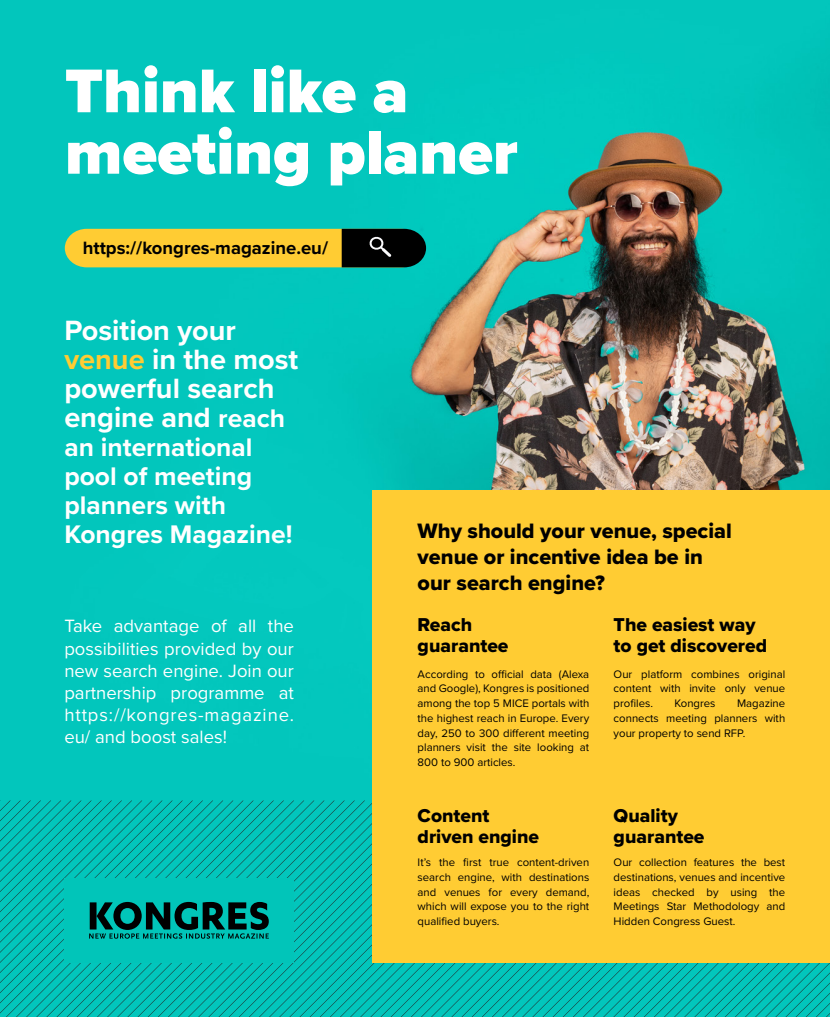
<style>
.page{position:relative;width:830px;height:1017px;background:#fff}
.page>*{position:absolute;margin:0;border:0;box-sizing:border-box;transform-origin:0 0}
.t1{font:900 64px/61.5px "Proxima Nova";color:#fff}
.t2{font:700 28.88px/29px "Proxima Nova";color:#fff}
.t3{font:700 26.38px/29px "Proxima Nova";color:#fff}
.t4{font:21.62px/25.9px "Proxima Nova Extrabld";color:#000}
.t5{font:19.25px/20.4px "Proxima Nova Extrabld";color:#000}
.t6{font:18.5px/22.1px "Proxima Nova";color:#fff;text-align:justify}
.t7{font:700 18.5px "Proxima Nova";color:#000}
.t8{font:11.38px/14.8px "Proxima Nova";color:#000;text-align:justify}
.s1{color:#fc3}
.s2{font-size:26.38px}
</style>
<div class="page">
<img style="left:0;top:0;width:829px;height:800px">
<div style="left:372px;top:490px;width:457px;height:473px;background:#fc3"></div>
<svg style="left:65px;top:229px;width:361px;height:38px;background:#c2a02d"></svg>
<svg style="left:0;top:800px;width:829px;height:217px"></svg>
<h1 class="t1" style="left:65px;top:60px;width:454px">Think like a meeting planer</h1>
<h3 class="t7" style="left:83px;top:234px;width:247px">https://kongres-magazine.eu/</h3>
<h2 class="t2" style="left:64px;top:315px;width:235px">Position your <span class="s1">venue</span> in the most powerful search engine and <span class="s2">reach</span></h2>
<h3 class="t3" style="left:64px;top:432px;width:230px">an international pool of meeting planners with<br>Kongres Magazine!</h3>
<h3 class="t6" style="left:64px;top:614px;width:231px">Take advantage of all the possibilities provided by our new search engine. Join our partnership programme at https://kongres-magazine. eu/ and boost sales!</h3>
<h3 class="t4" style="left:417px;top:518px;width:315px">Why should your venue, special venue or incentive idea be in our search engine?</h3>
<h3 class="t5" style="left:417px;top:614px;width:92px">Reach guarantee</h3>
<h3 class="t5" style="left:613px;top:614px;width:155px">The easiest way to get discovered</h3>
<p class="t8" style="left:417px;top:666px;width:173px">According to official data (Alexa and Google), Kongres is positioned among the top 5 MICE portals with the highest reach in Europe. Every day, 250 to 300 different meeting planners visit the site looking at 800 to 900 articles.</p>
<p class="t8" style="left:613px;top:666px;width:173px">Our platform combines original content with invite only venue profiles.</p>
<p class="t8" style="left:613px;top:695px;width:173px;text-indent:123px">Magazine connects meeting planners with your property to send RFP.</p>
<p class="t8" style="left:674px;top:695px;width:43px">Kongres</p>
<h3 class="t5" style="left:417px;top:805px;width:123px">Content driven engine</h3>
<h3 class="t5" style="left:613px;top:805px;width:92px">Quality guarantee</h3>
<p class="t8" style="left:417px;top:854px;width:173px">It’s the first true content-driven search engine, with destinations and venues for every demand, which will expose you to the right qualified buyers.</p>
<p class="t8" style="left:613px;top:854px;width:173px">Our collection features the best destinations, venues and incentive ideas checked by using the Meetings Star Methodology and Hidden Congress Guest.</p>
</div>
